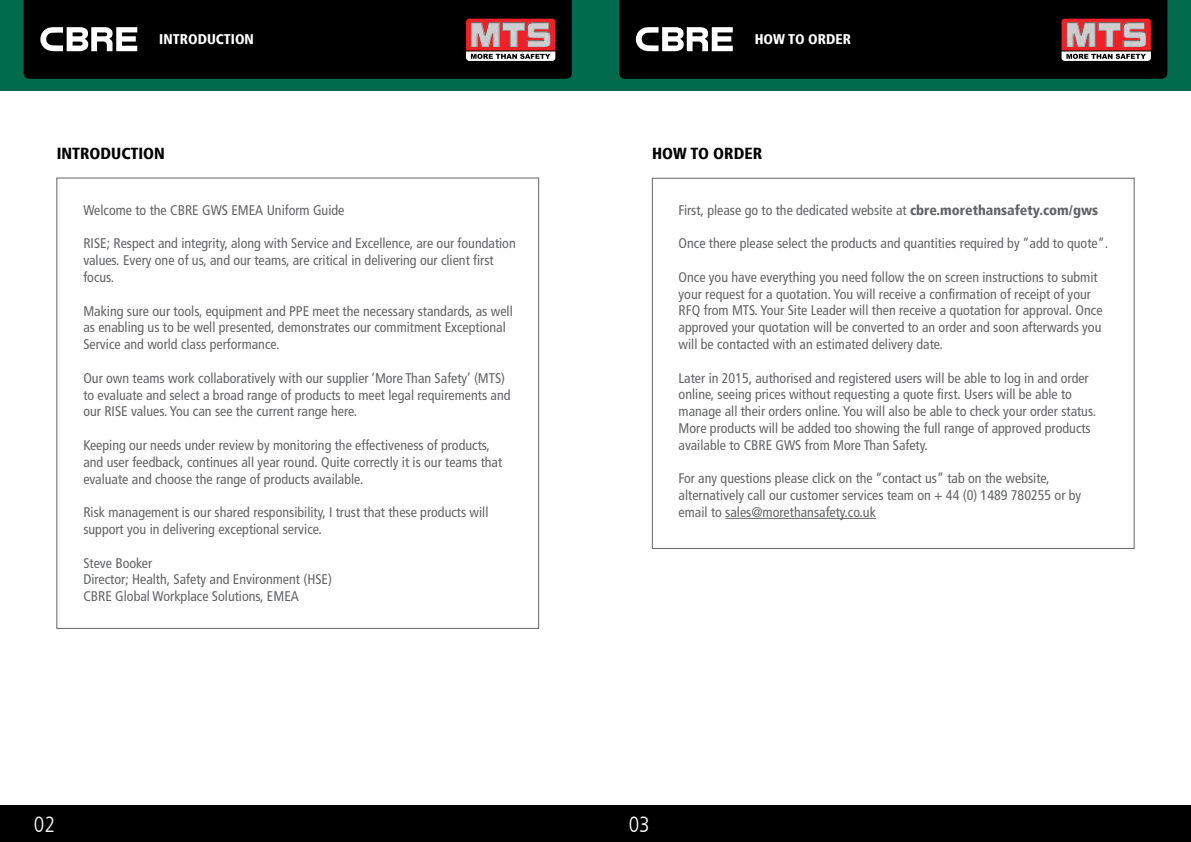
<style>
.page{position:relative;width:1191px;height:842px;background:#fff}
.page>*{position:absolute;margin:0;border:0;box-sizing:border-box;transform-origin:0 0}
.t1{font:300 condensed 22px "Frutiger LT";color:#fff}
.t2{font:900 condensed 16px "Frutiger";color:#000}
.t3{font:condensed 14px/16.8px "Frutiger LT";color:#636466}
.t4{font:900 condensed 14px "Frutiger";color:#fff}
.s1{font-weight:900}
</style>
<div class="page">
<div style="left:595px;top:0;width:596px;height:91px;background:#006a4d"></div>
<div style="left:0;top:0;width:595px;height:91px;background:#006a4d"></div>
<div style="left:24px;top:0;width:548px;height:79px;background:#000"></div>
<div style="left:0;top:805px;width:1191px;height:37px;background:#000"></div>
<svg style="left:40px;top:27px;width:97px;height:24px;background:#9b9b9b"></svg>
<svg style="left:466px;top:19px;width:89px;height:42px;background:#c8676a"></svg>
<img style="left:502px;top:22px;width:48px;height:25px">
<img style="left:471px;top:22px;width:29px;height:25px">
<div style="left:619px;top:0;width:548px;height:79px;background:#000"></div>
<svg style="left:636px;top:27px;width:97px;height:24px;background:#9b9b9b"></svg>
<svg style="left:1061px;top:19px;width:89px;height:42px;background:#c66669"></svg>
<img style="left:1097px;top:22px;width:23px;height:25px">
<img style="left:1122px;top:22px;width:23px;height:25px">
<img style="left:1066px;top:22px;width:29px;height:25px">
<hr style="left:725px;top:518px;width:151px;height:1px;background:#636466">
<p class="t4" style="left:159px;top:31px;width:96px">INTRODUCTION</p>
<p class="t4" style="left:755px;top:31px;width:98px">HOW TO ORDER</p>
<p class="t2" style="left:57px;top:144px;width:110px">INTRODUCTION</p>
<p class="t2" style="left:652px;top:144px;width:111px">HOW TO ORDER</p>
<p class="t3" style="left:83px;top:202px;width:263px">Welcome to the CBRE GWS EMEA Uniform Guide</p>
<p class="t3" style="left:83px;top:235px;width:434px">RISE; Respect and integrity, along with Service and Excellence, are our foundation values. Every one of us, and our teams, are critical in delivering our client first focus.</p>
<p class="t3" style="left:83px;top:302px;width:431px">Making sure our tools, equipment and PPE meet the necessary standards, as well as enabling us to be well presented, demonstrates our commitment Exceptional<br>Service and world class performance.</p>
<p class="t3" style="left:83px;top:370px;width:429px">Our own teams work collaboratively with our supplier ‘More Than Safety’ (MTS) to evaluate and select a broad range of products to meet legal requirements and our RISE values. You can see the current range here.</p>
<p class="t3" style="left:83px;top:437px;width:420px">Keeping our needs under review by monitoring the effectiveness of products, and user feedback, continues all year round. Quite correctly it is our teams that evaluate and choose the range of products available.</p>
<p class="t3" style="left:83px;top:504px;width:406px">Risk management is our shared responsibility, I trust that these products will support you in delivering exceptional service.</p>
<p class="t3" style="left:83px;top:554px;width:250px">Steve Booker<br>Director; Health, Safety and Environment (HSE)<br>CBRE Global Workplace Solutions, EMEA</p>
<p class="t3" style="left:678px;top:201px;width:421px">First, please go to the dedicated website at <span class="s1">cbre.morethansafety.com/gws</span></p>
<p class="t3" style="left:678px;top:235px;width:431px">Once there please select the products and quantities required by “add to quote”.</p>
<p class="t3" style="left:678px;top:269px;width:425px">Once you have everything you need follow the on screen instructions to submit your request for a quotation. You will receive a confirmation of receipt of your RFQ from MTS. Your Site Leader will then receive a quotation for approval. Once approved your quotation will be converted to an order and soon afterwards you will be contacted with an estimated delivery date.</p>
<p class="t3" style="left:678px;top:369px;width:419px">Later in 2015, authorised and registered users will be able to log in and order online, seeing prices without requesting a quote first. Users will be able to manage all their orders online. You will also be able to check your order status.<br>More products will be added too showing the full range of approved products available to CBRE GWS from More Than Safety.</p>
<p class="t3" style="left:678px;top:470px;width:404px">For any questions please click on the “contact us” tab on the website, alternatively call our customer services team on + 44 (0) 1489 780255 or by email to sales@morethansafety.co.uk</p>
<h1 class="t1" style="left:34px;top:811px;width:23px">02</h1>
<h1 class="t1" style="left:628px;top:811px;width:23px">03</h1>
</div>
